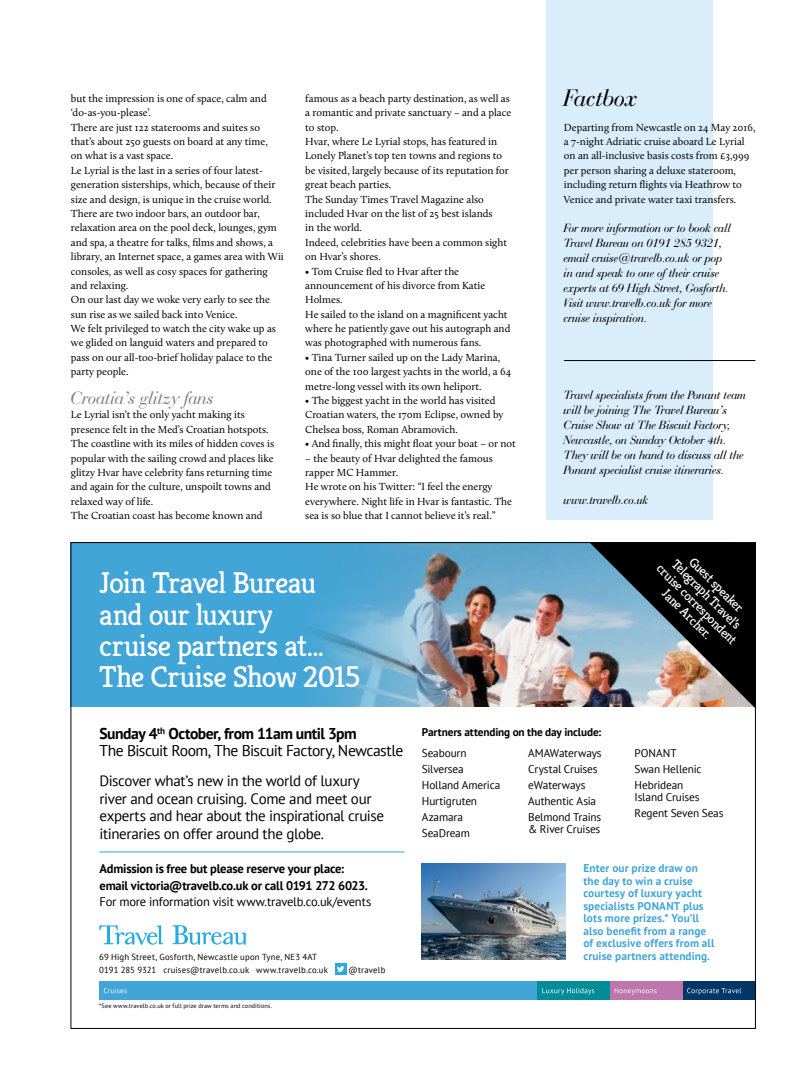
<style>
.page{position:relative;width:798px;height:1071px;background:#fff}
.page>*{position:absolute;margin:0;border:0;box-sizing:border-box;transform-origin:0 0}
.t1{font:30.12px/31.2px "Kreon";letter-spacing:-.02em;color:#fff}
.t2{font:italic 25px "Bauer Bodoni BT";letter-spacing:.01em;color:#000}
.t3{font:italic 18.75px "Bauer Bodoni BT";color:#808285}
.t4{font:15.62px/17.5px "PT Sans";letter-spacing:-.035em;color:#000}
.t5{font:15px/17.5px "PT Sans";letter-spacing:-.025em;color:#000}
.t6{font:13.12px/27.8px "Kreon";color:#fff;text-align:center}
.t7{font:italic 12.5px/15px "Bauer Bodoni BT";color:#000}
.t8{font:700 12.5px/16.2px "PT Sans";letter-spacing:-.015em;color:#000}
.t9{font:12.5px "PT Sans";letter-spacing:-.015em;color:#000}
.t10{font:11.25px/16px "PT Sans";letter-spacing:-.01em;color:#000}
.t11{font:700 11.25px/12.5px "PT Sans";letter-spacing:.01em;color:#42a5d7}
.t12{font:700 11.25px "PT Sans";letter-spacing:-.01em;color:#000}
.t13{font:10.62px/14.4px "Calluna";color:#000}
.t14{font:8.75px/12.5px "PT Sans";letter-spacing:.02em;color:#000}
.t15{font:6.25px "PT Sans";letter-spacing:.015em;color:#000}
.s1{font-weight:700}
</style>
<div class="page">
<img style="left:421px;top:863px;width:144px;height:96px">
<img style="left:73px;top:544px;width:516px;height:161px">
<svg style="left:335px;top:963px;width:11px;height:11px"></svg>
<svg style="left:337px;top:965px;width:7px;height:6px"></svg>
<div style="left:99px;top:981px;width:439px;height:18px;background:#42a5d7"></div>
<svg style="left:104px;top:988px;width:23px;height:4px"></svg>
<div style="left:537px;top:981px;width:73px;height:18px;background:#008c99"></div>
<svg style="left:542px;top:988px;width:52px;height:6px"></svg>
<div style="left:610px;top:981px;width:72px;height:18px;background:#bc76ac"></div>
<svg style="left:614px;top:988px;width:42px;height:6px"></svg>
<div style="left:682px;top:981px;width:73px;height:18px;background:#003768"></div>
<svg style="left:687px;top:987px;width:54px;height:7px"></svg>
<svg style="left:172px;top:925px;width:74px;height:19px"></svg>
<svg style="left:99px;top:925px;width:64px;height:19px"></svg>
<hr style="left:99px;top:851px;width:305px;height:1px;background:#27aae1">
<img style="left:589px;top:542px;width:167px;height:166px">
<div style="left:546px;top:0;width:166px;height:519px;background:#daedfa"></div>
<hr style="left:563px;top:360px;width:192px;height:1px;background:#000">
<p class="t13" style="left:71px;top:91px;width:214px">but the impression is one of space, calm and ‘do-as-you-please’.<br>There are just 122 staterooms and suites so that’s about 250 guests on board at any time,<br>on what is a vast space.<br>Le Lyrial is the last in a series of four latest&shy;generation sisterships, which, because of their size and design, is unique in the cruise world.<br>There are two indoor bars, an outdoor bar, relaxation area on the pool deck, lounges, gym and spa, a theatre for talks, films and shows, a library, an Internet space, a games area with Wii consoles, as well as cosy spaces for gathering and relaxing.<br>On our last day we woke very early to see the sun rise as we sailed back into Venice.<br>We felt privileged to watch the city wake up as we glided on languid waters and prepared to pass on our all-too-brief holiday palace to the party people.</p>
<h3 class="t3" style="left:71px;top:386px;width:144px">Croatia’s glitzy fans</h3>
<p class="t13" style="left:71px;top:407px;width:205px">Le Lyrial isn’t the only yacht making its presence felt in the Med’s Croatian hotspots.<br>The coastline with its miles of hidden coves is popular with the sailing crowd and places like glitzy Hvar have celebrity fans returning time and again for the culture, unspoilt towns and relaxed way of life.<br>The Croatian coast has become known and</p>
<p class="t13" style="left:305px;top:91px;width:207px">famous as a beach party destination, as well as a romantic and private sanctuary – and a place to stop.<br>Hvar, where Le Lyrial stops, has featured in Lonely Planet’s top ten towns and regions to be visited, largely because of its reputation for great beach parties.<br>The Sunday Times Travel Magazine also included Hvar on the list of 25 best islands<br>in the world.<br>Indeed, celebrities have been a common sight on Hvar’s shores.</p>
<p class="t13" style="left:305px;top:263px;width:206px">• Tom Cruise fled to Hvar after the announcement of his divorce from Katie Holmes.<br>He sailed to the island on a magnificent yacht where he patiently gave out his autograph and was photographed with numerous fans.</p>
<p class="t13" style="left:305px;top:350px;width:207px">• Tina Turner sailed up on the Lady Marina, one of the 100 largest yachts in the world, a 64 metre-long vessel with its own heliport.</p>
<p class="t13" style="left:305px;top:393px;width:200px">• The biggest yacht in the world has visited<br>Croatian waters, the 170m Eclipse, owned by<br>Chelsea boss, Roman Abramovich.</p>
<p class="t13" style="left:305px;top:436px;width:212px">• And finally, this might float your boat – or not</p>
<p class="t13" style="left:305px;top:450px;width:208px">– the beauty of Hvar delighted the famous rapper MC Hammer.<br>He wrote on his Twitter: “I feel the energy everywhere. Night life in Hvar is fantastic. The sea is so blue that I cannot believe it’s real.”</p>
<h1 class="t1" style="left:99px;top:567px;width:262px">Join Travel Bureau and our luxury<br>cruise partners at...<br>The Cruise Show 2015</h1>
<h2 class="t2" style="left:563px;top:83px;width:76px">Factbox</h2>
<p class="t13" style="left:563px;top:120px;width:193px">Departing from Newcastle on 24 May 2016, a 7-night Adriatic cruise aboard Le Lyrial on an all-inclusive basis costs from £3,999 per person sharing a deluxe stateroom, including return flights via Heathrow to Venice and private water taxi transfers.</p>
<p class="t7" style="left:563px;top:220px;width:168px">For more information or to book call<br>Travel Bureau on 0191 285 9321, email cruise@travelb.co.uk or pop in and speak to one of their cruise experts at 69 High Street, Gosforth.<br>Visit www.travelb.co.uk for more cruise inspiration.</p>
<p class="t7" style="left:563px;top:387px;width:184px">Travel specialists from the Ponant team will be joining The Travel Bureau’s Cruise Show at The Biscuit Factory, Newcastle, on Sunday October 4th.<br>They will be on hand to discuss all the Ponant specialist cruise itineraries.</p>
<p class="t7" style="left:563px;top:492px;width:86px">www.travelb.co.uk</p>
<p class="t6" style="left:688px;top:536px;width:108px;rotate:45deg">Guest speaker<br>cruise correspondent</p>
<p class="t6" style="left:683px;top:551px;width:93px;rotate:45deg">Telegraph Travel’s</p>
<p class="t6" style="left:673px;top:581px;width:65px;rotate:45deg">Jane Archer.</p>
<h3 class="t4" style="left:99px;top:724px;width:305px"><span class="s1">Sunday 4</span><sup>th</sup> <span class="s1">October, from 11am until 3pm<br></span>The Biscuit Room, The Biscuit Factory, Newcastle</h3>
<h3 class="t5" style="left:99px;top:771px;width:286px">Discover what’s new in the world of luxury river and ocean cruising. Come and meet our experts and hear about the inspirational cruise itineraries on offer around the globe.</h3>
<p class="t8" style="left:99px;top:860px;width:270px">Admission is free but please reserve your place: email victoria@travelb.co.uk or call 0191 272 6023.</p>
<p class="t9" style="left:99px;top:893px;width:273px">For more information visit www.travelb.co.uk/events</p>
<p class="t14" style="left:99px;top:950px;width:230px">69 High Street, Gosforth, Newcastle upon Tyne, NE3 4AT<br>0191 285 9321 cruises@travelb.co.uk www.travelb.co.uk</p>
<p class="t15" style="left:99px;top:1001px;width:174px">*See www.travelb.co.uk or full prize draw terms and conditions.</p>
<p class="t14" style="left:348px;top:962px;width:38px">@travelb</p>
<p class="t12" style="left:421px;top:724px;width:181px">Partners attending on the day include:</p>
<p class="t10" style="left:421px;top:744px;width:80px">Seabourn<br>Silversea<br>Holland America<br>Hurtigruten<br>Azamara<br>SeaDream</p>
<p class="t10" style="left:528px;top:744px;width:75px">AMAWaterways<br>Crystal Cruises eWaterways<br>Authentic Asia<br>Belmond Trains</p>
<p class="t10" style="left:528px;top:821px;width:74px">&amp; River Cruises</p>
<p class="t10" style="left:634px;top:744px;width:68px">PONANT<br>Swan Hellenic<br>Hebridean</p>
<p class="t10" style="left:634px;top:788px;width:90px">Island Cruises<br>Regent Seven Seas</p>
<p class="t11" style="left:583px;top:861px;width:132px">Enter our prize draw on the day to win a cruise courtesy of luxury yacht specialists PONANT plus lots more prizes.* You’ll also benefit from a range of exclusive offers from all cruise partners attending.</p>
</div>
